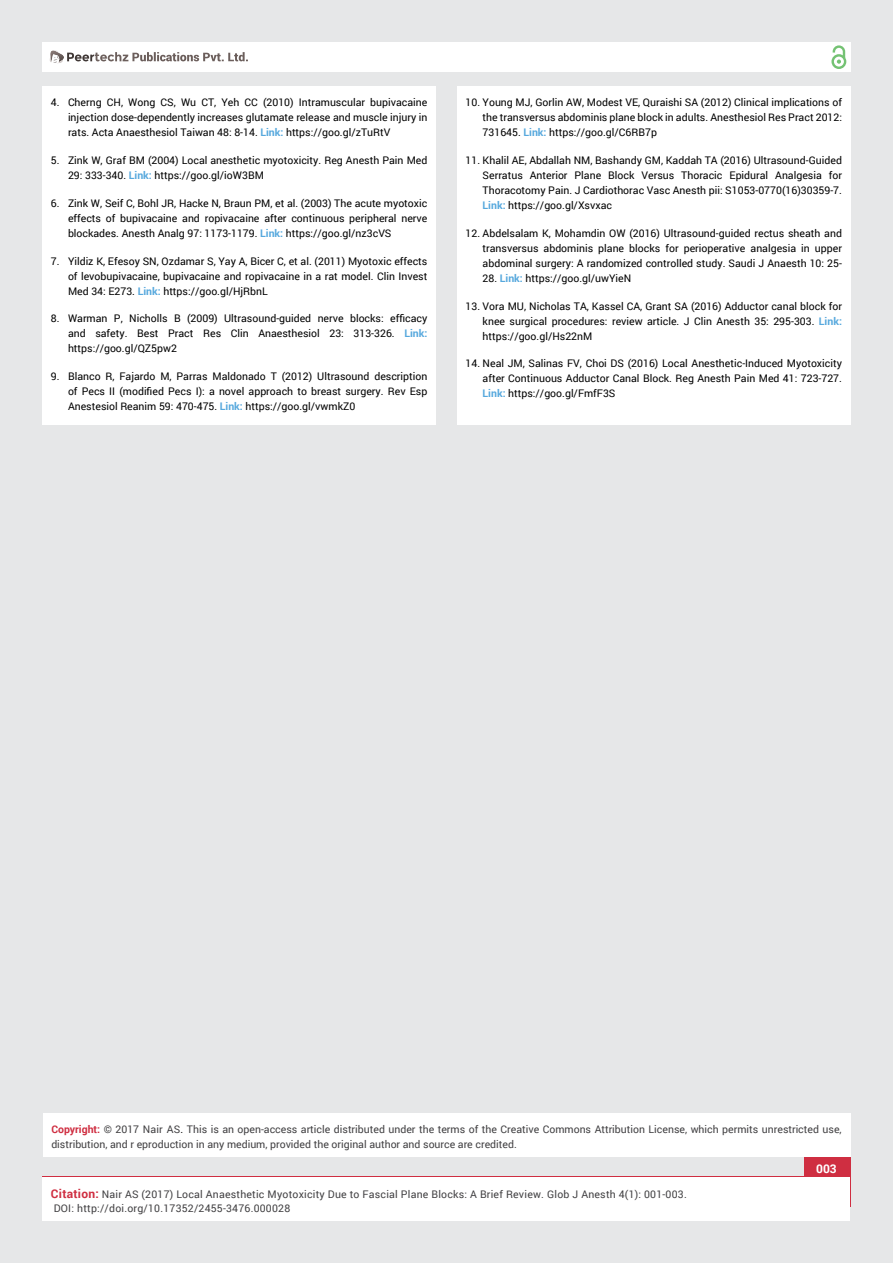
<style>
.page{position:relative;width:893px;height:1263px;background:#e6e7e8}
.page>*{position:absolute;margin:0;border:0;box-sizing:border-box;transform-origin:0 0}
.t1{font:700 12px "Roboto";color:#fff}
.t2{font:10.5px/15px "Roboto";color:#000;text-align:justify}
.t3{font:10.5px/15px "Roboto";color:#414042}
.t4{font:10.5px/13.5px "Roboto";letter-spacing:.02em;color:#414042}
.s1{font-weight:700;color:#56a8dd}
.s2{font-weight:700;color:#cf2e41}
.s3{color:#0e0e0e}
.s4{font-weight:700;font-size:12px;color:#cf2e41}
</style>
<div class="page">
<div style="left:42px;top:43px;width:808px;height:29px;background:#fff"></div>
<div style="left:831px;top:54px;width:15px;height:15px;border:2px solid #74c273;border-radius:50%"></div>
<svg style="left:831px;top:45px;width:15px;height:19px"></svg>
<div style="left:804px;top:1157px;width:46px;height:50px;background:#cf2e41"></div>
<svg style="left:49px;top:50px;width:199px;height:14px"></svg>
<div style="left:42px;top:1177px;width:808px;height:43px;background:#fff"></div>
<div style="left:43px;top:1114px;width:807px;height:43px;background:#fff"></div>
<div style="left:42px;top:87px;width:394px;height:338px;background:#fff"></div>
<div style="left:457px;top:87px;width:393px;height:338px;background:#fff"></div>
<p class="t2" style="left:68px;top:95px;width:361px;text-indent:-17px">4. Cherng CH, Wong CS, Wu CT, Yeh CC (2010) Intramuscular bupivacaine injection dose-dependently increases glutamate release and muscle injury in rats. Acta Anaesthesiol Taiwan 48: 8-14. <span class="s1">Link:</span> https://goo.gl/zTuRtV</p>
<p class="t2" style="left:68px;top:152px;width:361px;text-indent:-17px">5. Zink W, Graf BM (2004) Local anesthetic myotoxicity. Reg Anesth Pain Med<br>29: 333-340. <span class="s1">Link:</span> https://goo.gl/ioW3BM</p>
<p class="t2" style="left:68px;top:195px;width:361px;text-indent:-17px">6. Zink W, Seif C, Bohl JR, Hacke N, Braun PM, et al. (2003) The acute myotoxic effects of bupivacaine and ropivacaine after continuous peripheral nerve blockades. Anesth Analg 97: 1173-1179. <span class="s1">Link:</span> https://goo.gl/nz3cVS</p>
<p class="t2" style="left:68px;top:253px;width:361px;text-indent:-17px">7. Yildiz K, Efesoy SN, Ozdamar S, Yay A, Bicer C, et al. (2011) Myotoxic effects of levobupivacaine, bupivacaine and ropivacaine in a rat model. Clin Invest Med 34: E273. <span class="s1">Link:</span> https://goo.gl/HjRbnL</p>
<p class="t2" style="left:68px;top:311px;width:361px;text-indent:-17px">8. Warman P, Nicholls B (2009) Ultrasound-guided nerve blocks: efficacy and safety. Best Pract Res Clin Anaesthesiol 23: 313-326. <span class="s1">Link: </span>https://goo.gl/QZ5pw2</p>
<p class="t2" style="left:68px;top:368px;width:361px;text-indent:-17px">9. Blanco R, Fajardo M, Parras Maldonado T (2012) Ultrasound description of Pecs II (modified Pecs I): a novel approach to breast surgery. Rev Esp Anestesiol Reanim 59: 470-475. <span class="s1">Link:</span> https://goo.gl/vwmkZ0</p>
<p class="t2" style="left:483px;top:95px;width:361px;text-indent:-17px">10. Young MJ, Gorlin AW, Modest VE, Quraishi SA (2012) Clinical implications of the transversus abdominis plane block in adults. Anesthesiol Res Pract 2012:<br>731645. <span class="s1">Link:</span> https://goo.gl/C6RB7p</p>
<p class="t2" style="left:483px;top:152px;width:361px;text-indent:-17px">11. Khalil AE, Abdallah NM, Bashandy GM, Kaddah TA (2016) Ultrasound-Guided Serratus Anterior Plane Block Versus Thoracic Epidural Analgesia for Thoracotomy Pain. J Cardiothorac Vasc Anesth pii: S1053-0770(16)30359-7.<br><span class="s1">Link:</span> https://goo.gl/Xsvxac</p>
<p class="t2" style="left:483px;top:225px;width:361px;text-indent:-17px">12. Abdelsalam K, Mohamdin OW (2016) Ultrasound-guided rectus sheath and transversus abdominis plane blocks for perioperative analgesia in upper abdominal surgery: A randomized controlled study. Saudi J Anaesth 10: 25-</p>
<p class="t2" style="left:483px;top:270px;width:150px">28. <span class="s1">Link:</span> https://goo.gl/uwYieN</p>
<p class="t2" style="left:483px;top:298px;width:361px;text-indent:-17px">13. Vora MU, Nicholas TA, Kassel CA, Grant SA (2016) Adductor canal block for knee surgical procedures: review article. J Clin Anesth 35: 295-303. <span class="s1">Link: </span>https://goo.gl/Hs22nM</p>
<p class="t2" style="left:483px;top:356px;width:361px;text-indent:-17px">14. Neal JM, Salinas FV, Choi DS (2016) Local Anesthetic-Induced Myotoxicity after Continuous Adductor Canal Block. Reg Anesth Pain Med 41: 723-727.<br><span class="s1">Link:</span> https://goo.gl/FmfF3S</p>
<p class="t3" style="left:51px;top:1122px;width:792px"><span class="s2">Copyright:</span> © 2017 Nair AS<span class="s3">.</span> This is an open-access article distributed under the terms of the Creative Commons Attribution License, which permits unrestricted use, distribution, and r eproduction in any medium, provided the original author and source are credited.</p>
<p class="t4" style="left:51px;top:1188px;width:637px"><span class="s4">Citation:</span> Nair AS (2017) Local Anaesthetic Myotoxicity Due to Fascial Plane Blocks: A Brief Review. Glob J Anesth 4(1): 001-003.<br>DOI: http://doi.org/10.17352/2455-3476.000028</p>
<p class="t1" style="left:816px;top:1161px;width:22px">003</p>
</div>
